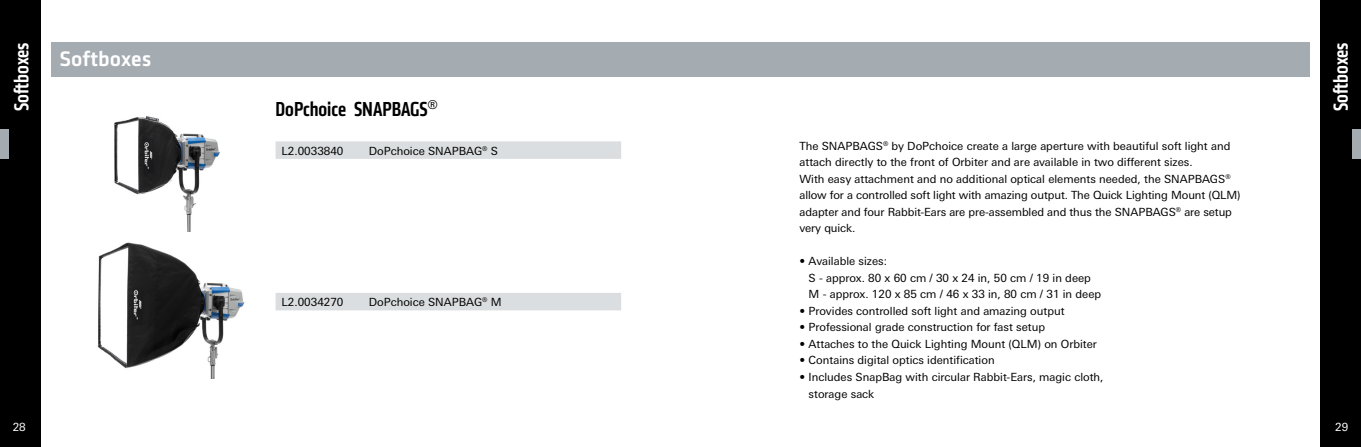
<style>
.page{position:relative;width:1361px;height:447px;background:#fff}
.page>*{position:absolute;margin:0;border:0;box-sizing:border-box;transform-origin:0 0}
.t1{font:500 21.75px "Klavika";color:#fff}
.t2{font:500 condensed 21px "Klavika";color:#fff}
.t3{font:500 condensed 21px "Klavika";color:#000}
.t4{font:11.25px/16.5px "Linotype Univers Basic";color:#000}
.t5{font:11.25px "Linotype Univers Basic";color:#fff}
</style>
<div class="page">
<div style="left:1320px;top:0;width:41px;height:446px;background:#000"></div>
<div style="left:51px;top:43px;width:629px;height:34px;background:#a4abb1"></div>
<div style="left:680px;top:43px;width:630px;height:34px;background:#a4abb1"></div>
<div style="left:0;top:0;width:40px;height:446px;background:#000"></div>
<div style="left:277px;top:293px;width:344px;height:17px;background:#dbdee0"></div>
<div style="left:276px;top:141px;width:345px;height:18px;background:#dbdee0"></div>
<div style="left:1352px;top:129px;width:9px;height:29px;background:#a4abb1"></div>
<div style="left:0;top:129px;width:9px;height:29px;background:#a4abb1"></div>
<img style="left:114px;top:116px;width:106px;height:106px">
<img style="left:97px;top:222px;width:180px;height:156px">
<h2 class="t2" style="left:8px;top:111px;width:70px;rotate:-90deg">Softboxes</h2>
<h2 class="t2" style="left:1327px;top:111px;width:70px;rotate:-90deg">Softboxes</h2>
<h1 class="t1" style="left:60px;top:44px;width:93px">Softboxes</h1>
<h2 class="t3" style="left:276px;top:96px;width:163px">DoPchoice SNAPBAGS<sup>®</sup></h2>
<p class="t4" style="left:282px;top:142px;width:63px">L2.0033840</p>
<p class="t4" style="left:369px;top:142px;width:131px">DoPchoice SNAPBAG<sup>®</sup> S</p>
<p class="t4" style="left:282px;top:294px;width:63px">L2.0034270</p>
<p class="t4" style="left:369px;top:294px;width:134px">DoPchoice SNAPBAG<sup>®</sup> M</p>
<p class="t4" style="left:799px;top:137px;width:442px">The SNAPBAGS<sup>®</sup> by DoPchoice create a large aperture with beautiful soft light and attach directly to the front of Orbiter and are available in two different sizes.<br>With easy attachment and no additional optical elements needed, the SNAPBAGS<sup>® </sup>allow for a controlled soft light with amazing output. The Quick Lighting Mount (QLM) adapter and four Rabbit-Ears are pre-assembled and thus the SNAPBAGS<sup>®</sup> are setup very quick.</p>
<p class="t4" style="left:799px;top:253px;width:89px">¥ Available sizes:</p>
<p class="t4" style="left:808px;top:269px;width:284px">S - approx. 80 x 60 cm / 30 x 24 in, 50 cm / 19 in deep</p>
<p class="t4" style="left:808px;top:286px;width:294px">M - approx. 120 x 85 cm / 46 x 33 in, 80 cm / 31 in deep</p>
<p class="t4" style="left:799px;top:302px;width:266px">¥ Provides controlled soft light and amazing output</p>
<p class="t4" style="left:799px;top:319px;width:247px">¥ Professional grade construction for fast setup</p>
<p class="t4" style="left:799px;top:335px;width:299px">¥ Attaches to the Quick Lighting Mount (QLM) on Orbiter</p>
<p class="t4" style="left:799px;top:352px;width:197px">¥ Contains digital optics identification</p>
<p class="t4" style="left:799px;top:368px;width:305px">¥ Includes SnapBag with circular Rabbit-Ears, magic cloth,</p>
<p class="t4" style="left:808px;top:385px;width:67px">storage sack</p>
<p class="t5" style="left:13px;top:420px;width:15px">28</p>
<p class="t5" style="left:1335px;top:420px;width:15px">29</p>
</div>
